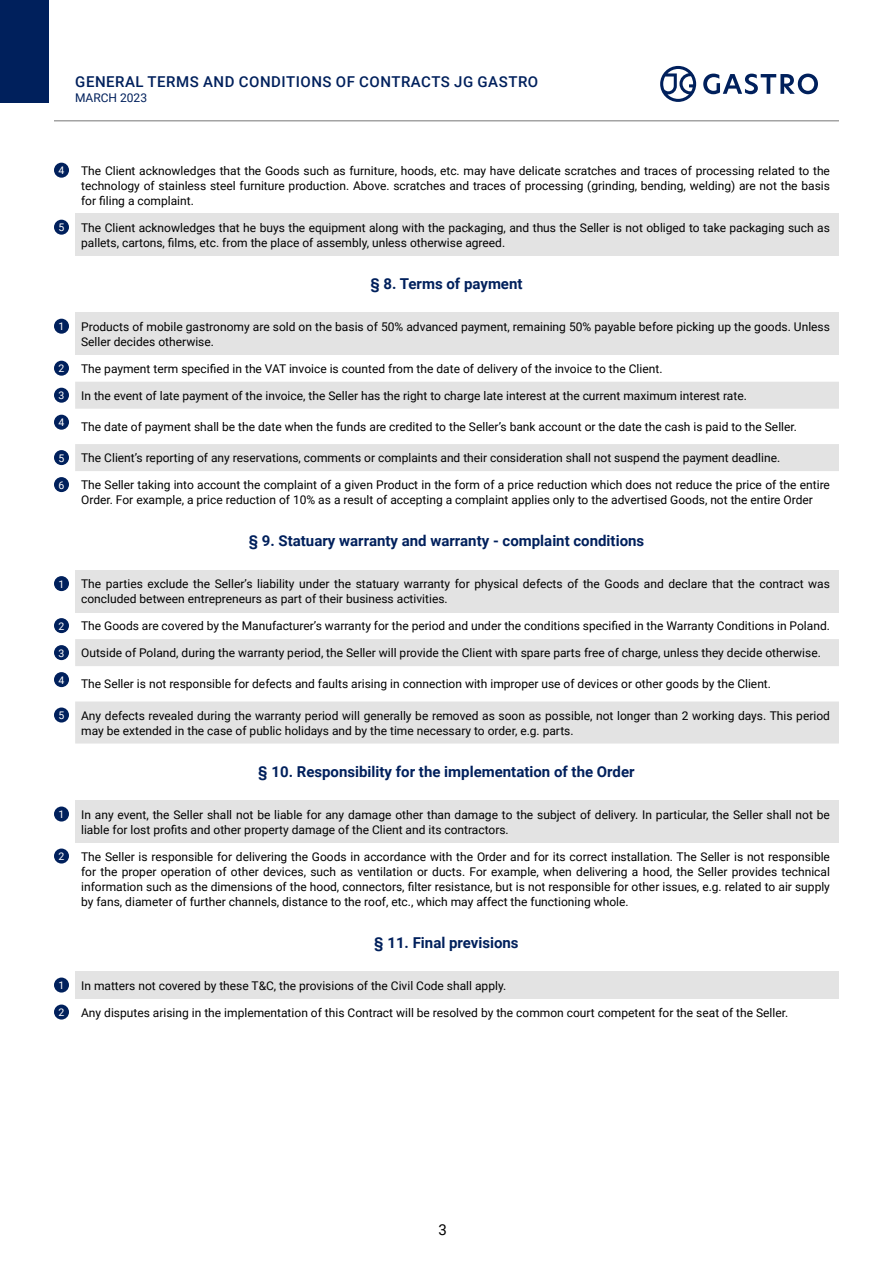
<style>
.page{position:relative;width:893px;height:1263px;background:#fff}
.page>*{position:absolute;margin:0;border:0;box-sizing:border-box;transform-origin:0 0}
.t1{font:700 15px "Roboto";color:#00205c}
.t2{font:500 15px "Roboto";letter-spacing:.035em;color:#00205c}
.t3{font:15px "Roboto";color:#000}
.t4{font:12px/15px "Roboto";color:#000}
.t5{font:12px "Roboto";color:#00205c}
.t6{font:10.5px "Roboto";color:#fff}
</style>
<div class="page">
<div style="left:0;top:0;width:48px;height:102px;background:#00205c"></div>
<hr style="left:54px;top:120px;width:785px;height:2px;background:#a3a3a3">
<svg style="left:703px;top:74px;width:115px;height:20px"></svg>
<svg style="left:660px;top:66px;width:36px;height:36px"></svg>
<div style="left:75px;top:214px;width:764px;height:42px;background:#e3e3e3"></div>
<div style="left:54px;top:163px;width:15px;height:15px;background:#00205c;border-radius:50%"></div>
<div style="left:54px;top:220px;width:15px;height:15px;background:#00205c;border-radius:50%"></div>
<div style="left:75px;top:313px;width:764px;height:42px;background:#e3e3e3"></div>
<svg style="left:75px;top:382px;width:764px;height:89px;fill:#e3e3e3"></svg>
<div style="left:54px;top:319px;width:15px;height:15px;background:#00205c;border-radius:50%"></div>
<div style="left:54px;top:361px;width:15px;height:15px;background:#00205c;border-radius:50%"></div>
<div style="left:54px;top:388px;width:15px;height:15px;background:#00205c;border-radius:50%"></div>
<div style="left:54px;top:415px;width:15px;height:15px;background:#00205c;border-radius:50%"></div>
<div style="left:54px;top:450px;width:15px;height:15px;background:#00205c;border-radius:50%"></div>
<div style="left:54px;top:477px;width:15px;height:15px;background:#00205c;border-radius:50%"></div>
<div style="left:75px;top:570px;width:764px;height:42px;background:#e3e3e3"></div>
<svg style="left:75px;top:639px;width:764px;height:104px;fill:#e3e3e3"></svg>
<div style="left:54px;top:576px;width:15px;height:15px;background:#00205c;border-radius:50%"></div>
<div style="left:54px;top:618px;width:15px;height:15px;background:#00205c;border-radius:50%"></div>
<div style="left:54px;top:645px;width:15px;height:15px;background:#00205c;border-radius:50%"></div>
<div style="left:54px;top:672px;width:15px;height:15px;background:#00205c;border-radius:50%"></div>
<div style="left:54px;top:707px;width:15px;height:15px;background:#00205c;border-radius:50%"></div>
<div style="left:75px;top:800px;width:764px;height:42px;background:#e3e3e3"></div>
<div style="left:54px;top:806px;width:15px;height:15px;background:#00205c;border-radius:50%"></div>
<div style="left:54px;top:848px;width:15px;height:15px;background:#00205c;border-radius:50%"></div>
<div style="left:75px;top:971px;width:764px;height:27px;background:#e3e3e3"></div>
<div style="left:54px;top:977px;width:15px;height:15px;background:#00205c;border-radius:50%"></div>
<div style="left:54px;top:1004px;width:15px;height:15px;background:#00205c;border-radius:50%"></div>
<p class="t2" style="left:75px;top:71px;width:464px">GENERAL TERMS AND CONDITIONS OF CONTRACTS JG GASTRO</p>
<p class="t5" style="left:75px;top:89px;width:74px">MARCH 2023</p>
<p class="t6" style="left:59px;top:163px;width:7px">4</p>
<p class="t4" style="left:81px;top:162px;width:750px;text-align:justify">The Client acknowledges that the Goods such as furniture, hoods, etc. may have delicate scratches and traces of processing related to the technology of stainless steel furniture production. Above. scratches and traces of processing (grinding, bending, welding) are not the basis for filing a complaint.</p>
<p class="t6" style="left:59px;top:220px;width:7px">5</p>
<p class="t4" style="left:81px;top:219px;width:750px">The Client acknowledges that he buys the equipment along with the packaging, and thus the Seller is not obliged to take packaging such as pallets, cartons, films, etc. from the place of assembly, unless otherwise agreed.</p>
<p class="t1" style="left:370px;top:273px;width:154px">§ 8. Terms of payment</p>
<p class="t6" style="left:59px;top:319px;width:7px">1</p>
<p class="t4" style="left:81px;top:318px;width:750px">Products of mobile gastronomy are sold on the basis of 50% advanced payment, remaining 50% payable before picking up the goods. Unless<br>Seller decides otherwise.</p>
<p class="t6" style="left:59px;top:361px;width:7px">2</p>
<p class="t4" style="left:81px;top:360px;width:583px">The payment term specified in the VAT invoice is counted from the date of delivery of the invoice to the Client.</p>
<p class="t6" style="left:59px;top:388px;width:7px">3</p>
<p class="t4" style="left:81px;top:387px;width:667px">In the event of late payment of the invoice, the Seller has the right to charge late interest at the current maximum interest rate.</p>
<p class="t6" style="left:59px;top:415px;width:7px">4</p>
<p class="t4" style="left:81px;top:419px;width:717px">The date of payment shall be the date when the funds are credited to the Seller’s bank account or the date the cash is paid to the Seller.</p>
<p class="t6" style="left:59px;top:450px;width:7px">5</p>
<p class="t4" style="left:81px;top:450px;width:701px">The Client’s reporting of any reservations, comments or complaints and their consideration shall not suspend the payment deadline.</p>
<p class="t6" style="left:59px;top:477px;width:7px">6</p>
<p class="t4" style="left:81px;top:477px;width:750px">The Seller taking into account the complaint of a given Product in the form of a price reduction which does not reduce the price of the entire<br>Order. For example, a price reduction of 10% as a result of accepting a complaint applies only to the advertised Goods, not the entire Order</p>
<p class="t1" style="left:249px;top:530px;width:397px">§ 9. Statuary warranty and warranty - complaint conditions</p>
<p class="t6" style="left:59px;top:576px;width:7px">1</p>
<p class="t4" style="left:81px;top:576px;width:750px">The parties exclude the Seller’s liability under the statuary warranty for physical defects of the Goods and declare that the contract was concluded between entrepreneurs as part of their business activities.</p>
<p class="t6" style="left:59px;top:618px;width:7px">2</p>
<p class="t4" style="left:81px;top:618px;width:750px">The Goods are covered by the Manufacturer’s warranty for the period and under the conditions specified in the Warranty Conditions in Poland.</p>
<p class="t6" style="left:59px;top:645px;width:7px">3</p>
<p class="t4" style="left:81px;top:645px;width:741px">Outside of Poland, during the warranty period, the Seller will provide the Client with spare parts free of charge, unless they decide otherwise.</p>
<p class="t6" style="left:59px;top:672px;width:7px">4</p>
<p class="t4" style="left:81px;top:676px;width:691px">The Seller is not responsible for defects and faults arising in connection with improper use of devices or other goods by the Client.</p>
<p class="t6" style="left:59px;top:708px;width:7px">5</p>
<p class="t4" style="left:81px;top:707px;width:750px">Any defects revealed during the warranty period will generally be removed as soon as possible, not longer than 2 working days. This period may be extended in the case of public holidays and by the time necessary to order, e.g. parts.</p>
<p class="t1" style="left:258px;top:761px;width:378px">§ 10. Responsibility for the implementation of the Order</p>
<p class="t6" style="left:59px;top:807px;width:7px">1</p>
<p class="t4" style="left:81px;top:806px;width:750px">In any event, the Seller shall not be liable for any damage other than damage to the subject of delivery. In particular, the Seller shall not be liable for lost profits and other property damage of the Client and its contractors.</p>
<p class="t6" style="left:59px;top:849px;width:7px">2</p>
<p class="t4" style="left:81px;top:848px;width:750px;text-align:justify">The Seller is responsible for delivering the Goods in accordance with the Order and for its correct installation. The Seller is not responsible for the proper operation of other devices, such as ventilation or ducts. For example, when delivering a hood, the Seller provides technical information such as the dimensions of the hood, connectors, filter resistance, but is not responsible for other issues, e.g. related to air supply by fans, diameter of further channels, distance to the roof, etc., which may affect the functioning whole.</p>
<p class="t1" style="left:374px;top:932px;width:146px">§ 11. Final previsions</p>
<p class="t6" style="left:59px;top:978px;width:7px">1</p>
<p class="t4" style="left:81px;top:977px;width:426px">In matters not covered by these T&amp;C, the provisions of the Civil Code shall apply.</p>
<p class="t6" style="left:59px;top:1005px;width:7px">2</p>
<p class="t4" style="left:81px;top:1004px;width:708px">Any disputes arising in the implementation of this Contract will be resolved by the common court competent for the seat of the Seller.</p>
<p class="t3" style="left:439px;top:1219px;width:10px">3</p>
</div>
